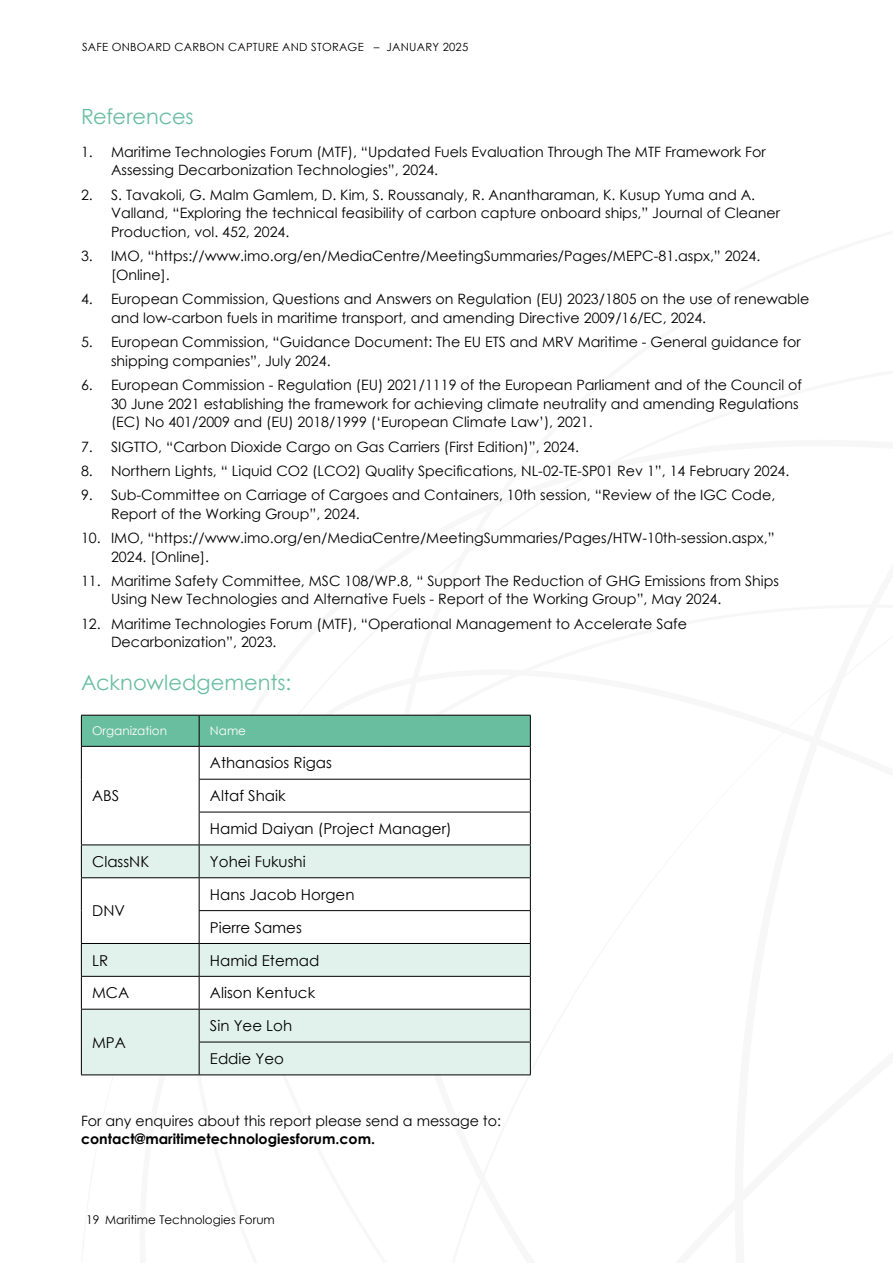
<style>
.page{position:relative;width:893px;height:1263px;background:#fff}
.page>*{position:absolute;margin:0;border:0;box-sizing:border-box;transform-origin:0 0}
.t1{font:21px "Century Gothic";color:#6abea0}
.t2{font:15px/32.8px "Century Gothic";color:#000}
.t3{font:14.25px/18.8px "Century Gothic";color:#000}
.t4{font:700 14.25px "Century Gothic";color:#000}
.t5{font:12px "Century Gothic";color:#000}
.t6{font:12px "Century Gothic";color:#fff}
.t7{font:11.25px "Century Gothic";letter-spacing:.02em;color:#000}
</style>
<div class="page">
<div style="left:82px;top:716px;width:448px;height:30px;background:#6abea0"></div>
<svg style="left:198px;top:747px;width:332px;height:97px"></svg>
<svg style="left:82px;top:845px;width:448px;height:229px;fill:#e1f2ec"></svg>
<hr style="left:199px;top:715px;width:1px;height:31px;background:#000">
<hr style="left:530px;top:715px;width:1px;height:31px;background:#000">
<hr style="left:81px;top:746px;width:118px;height:1px;background:#000">
<hr style="left:81px;top:747px;width:1px;height:32px;background:#000">
<hr style="left:199px;top:746px;width:332px;height:1px;background:#000">
<hr style="left:81px;top:779px;width:1px;height:33px;background:#000">
<hr style="left:199px;top:779px;width:332px;height:1px;background:#000">
<hr style="left:81px;top:812px;width:1px;height:32px;background:#000">
<hr style="left:199px;top:812px;width:332px;height:1px;background:#000">
<hr style="left:81px;top:844px;width:118px;height:1px;background:#000">
<hr style="left:81px;top:845px;width:1px;height:32px;background:#000">
<hr style="left:199px;top:844px;width:332px;height:1px;background:#000">
<hr style="left:81px;top:877px;width:118px;height:1px;background:#000">
<hr style="left:81px;top:878px;width:1px;height:33px;background:#000">
<hr style="left:199px;top:877px;width:332px;height:1px;background:#000">
<hr style="left:81px;top:911px;width:1px;height:32px;background:#000">
<hr style="left:199px;top:910px;width:332px;height:1px;background:#000">
<hr style="left:81px;top:943px;width:118px;height:1px;background:#000">
<hr style="left:81px;top:944px;width:1px;height:32px;background:#000">
<hr style="left:199px;top:943px;width:332px;height:1px;background:#000">
<hr style="left:81px;top:976px;width:118px;height:1px;background:#000">
<hr style="left:81px;top:977px;width:1px;height:32px;background:#000">
<hr style="left:199px;top:976px;width:332px;height:1px;background:#000">
<hr style="left:81px;top:1009px;width:118px;height:1px;background:#000">
<hr style="left:81px;top:1009px;width:1px;height:33px;background:#000">
<hr style="left:199px;top:1009px;width:332px;height:1px;background:#000">
<hr style="left:81px;top:1042px;width:1px;height:32px;background:#000">
<hr style="left:199px;top:1042px;width:332px;height:1px;background:#000">
<hr style="left:81px;top:1074px;width:118px;height:1px;background:#000">
<hr style="left:199px;top:1074px;width:332px;height:1px;background:#000">
<hr style="left:199px;top:747px;width:1px;height:32px;background:#000">
<hr style="left:530px;top:747px;width:1px;height:32px;background:#000">
<hr style="left:199px;top:779px;width:1px;height:33px;background:#000">
<hr style="left:530px;top:779px;width:1px;height:33px;background:#000">
<hr style="left:199px;top:812px;width:1px;height:32px;background:#000">
<hr style="left:530px;top:812px;width:1px;height:32px;background:#000">
<hr style="left:199px;top:845px;width:1px;height:32px;background:#000">
<hr style="left:530px;top:845px;width:1px;height:32px;background:#000">
<hr style="left:199px;top:878px;width:1px;height:32px;background:#000">
<hr style="left:530px;top:878px;width:1px;height:32px;background:#000">
<hr style="left:199px;top:911px;width:1px;height:32px;background:#000">
<hr style="left:530px;top:911px;width:1px;height:32px;background:#000">
<hr style="left:199px;top:944px;width:1px;height:32px;background:#000">
<hr style="left:530px;top:944px;width:1px;height:32px;background:#000">
<hr style="left:199px;top:977px;width:1px;height:32px;background:#000">
<hr style="left:530px;top:977px;width:1px;height:32px;background:#000">
<hr style="left:199px;top:1009px;width:1px;height:33px;background:#000">
<hr style="left:530px;top:1009px;width:1px;height:33px;background:#000">
<hr style="left:199px;top:1042px;width:1px;height:32px;background:#000">
<hr style="left:530px;top:1042px;width:1px;height:32px;background:#000">
<hr style="left:81px;top:715px;width:1px;height:31px;background:#000">
<hr style="left:81px;top:715px;width:118px;height:1px;background:#000">
<hr style="left:199px;top:715px;width:332px;height:1px;background:#000">
<p class="t7" style="left:82px;top:39px;width:388px">SAFE ONBOARD CARBON CAPTURE AND STORAGE – JANUARY 2025</p>
<h1 class="t1" style="left:81px;top:102px;width:114px">References</h1>
<p class="t3" style="left:111px;top:142px;width:656px;text-indent:-30px">1. Maritime Technologies Forum (MTF), “Updated Fuels Evaluation Through The MTF Framework For<br>Assessing Decarbonization Technologies”, 2024.</p>
<p class="t3" style="left:111px;top:185px;width:671px;text-indent:-30px">2. S. Tavakoli, G. Malm Gamlem, D. Kim, S. Roussanaly, R. Anantharaman, K. Kusup Yuma and A.<br>Valland, “Exploring the technical feasibility of carbon capture onboard ships,” Journal of Cleaner<br>Production, vol. 452, 2024.</p>
<p class="t3" style="left:111px;top:246px;width:651px;text-indent:-30px">3. IMO, “https://www.imo.org/en/MediaCentre/MeetingSummaries/Pages/MEPC-81.aspx,” 2024. [Online].</p>
<p class="t3" style="left:111px;top:289px;width:700px;text-indent:-30px">4. European Commission, Questions and Answers on Regulation (EU) 2023/1805 on the use of renewable and low-carbon fuels in maritime transport, and amending Directive 2009/16/EC, 2024.</p>
<p class="t3" style="left:111px;top:332px;width:691px;text-indent:-30px">5. European Commission, “Guidance Document: The EU ETS and MRV Maritime - General guidance for shipping companies”, July 2024.</p>
<p class="t3" style="left:111px;top:375px;width:692px;text-indent:-30px">6. European Commission - Regulation (EU) 2021/1119 of the European Parliament and of the Council of<br>30 June 2021 establishing the framework for achieving climate neutrality and amending Regulations (EC) No 401/2009 and (EU) 2018/1999 (‘European Climate Law’), 2021.</p>
<p class="t3" style="left:81px;top:437px;width:500px">7. SIGTTO, “Carbon Dioxide Cargo on Gas Carriers (First Edition)”, 2024.</p>
<p class="t3" style="left:81px;top:461px;width:710px">8. Northern Lights, “ Liquid CO2 (LCO2) Quality Specifications, NL-02-TE-SP01 Rev 1”, 14 February 2024.</p>
<p class="t3" style="left:111px;top:485px;width:666px;text-indent:-30px">9. Sub-Committee on Carriage of Cargoes and Containers, 10th session, “Review of the IGC Code,<br>Report of the Working Group”, 2024.</p>
<p class="t3" style="left:111px;top:528px;width:665px;text-indent:-30px">10. IMO, “https://www.imo.org/en/MediaCentre/MeetingSummaries/Pages/HTW-10th-session.aspx,”<br>2024. [Online].</p>
<p class="t3" style="left:111px;top:571px;width:670px;text-indent:-30px">11. Maritime Safety Committee, MSC 108/WP.8, “ Support The Reduction of GHG Emissions from Ships<br>Using New Technologies and Alternative Fuels - Report of the Working Group”, May 2024.</p>
<p class="t3" style="left:111px;top:614px;width:577px;text-indent:-30px">12. Maritime Technologies Forum (MTF), “Operational Management to Accelerate Safe<br>Decarbonization”, 2023.</p>
<h1 class="t1" style="left:81px;top:668px;width:212px">Acknowledgements:</h1>
<p class="t6" style="left:92px;top:722px;width:76px">Organization</p>
<p class="t6" style="left:210px;top:722px;width:38px">Name</p>
<p class="t2" style="left:92px;top:779px;width:29px">ABS</p>
<p class="t2" style="left:210px;top:746px;width:243px">Athanasios Rigas<br>Altaf Shaik<br>Hamid Daiyan (Project Manager)</p>
<p class="t2" style="left:92px;top:845px;width:59px">ClassNK</p>
<p class="t2" style="left:210px;top:845px;width:97px">Yohei Fukushi</p>
<p class="t2" style="left:92px;top:894px;width:34px">DNV</p>
<p class="t2" style="left:210px;top:878px;width:146px">Hans Jacob Horgen<br>Pierre Sames</p>
<p class="t2" style="left:92px;top:943px;width:18px">LR</p>
<p class="t2" style="left:210px;top:943px;width:111px">Hamid Etemad</p>
<p class="t2" style="left:92px;top:976px;width:39px">MCA</p>
<p class="t2" style="left:210px;top:976px;width:107px">Alison Kentuck</p>
<p class="t2" style="left:92px;top:1025px;width:35px">MPA</p>
<p class="t2" style="left:210px;top:1009px;width:84px">Sin Yee Loh<br>Eddie Yeo</p>
<p class="t3" style="left:81px;top:1111px;width:421px">For any enquires about this report please send a message to:</p>
<p class="t4" style="left:81px;top:1128px;width:296px">contact@maritimetechnologiesforum.com.</p>
<p class="t5" style="left:86px;top:1211px;width:190px">19 Maritime Technologies Forum</p>
</div>
